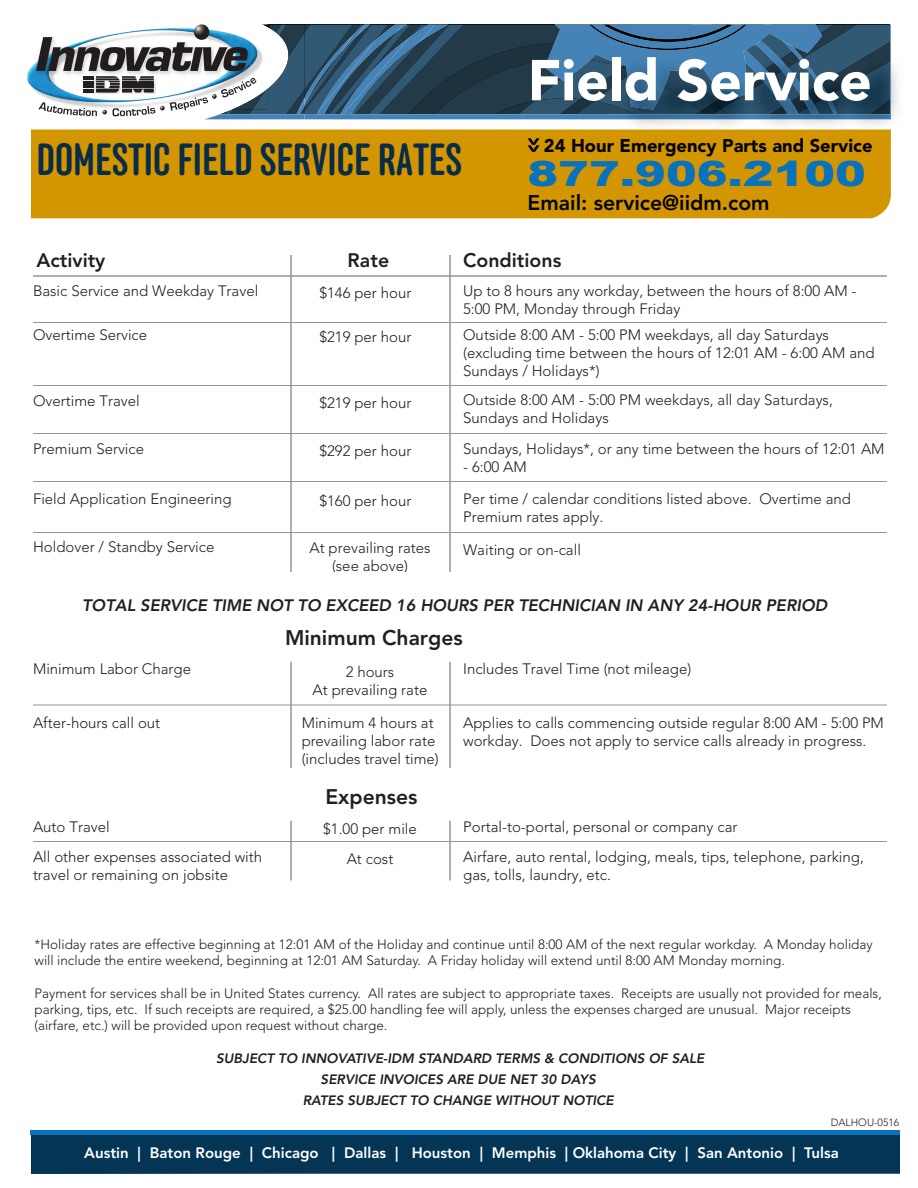
<style>
.page{position:relative;width:918px;height:1188px;background:#fff}
.page>*{position:absolute;margin:0;border:0;box-sizing:border-box;transform-origin:0 0}
.t1{font:900 57px "Avenir LT Std";color:#fff}
.t2{font:500 45px "Anchor";color:#082c49}
.t3{font:900 34.65px "Arial";color:#0872ba;scale:1.33 1}
.t4{font:800 21.15px "Avenir LT Std";color:#040503}
.t5{font:800 21px "Avenir LT Std";color:#231f20}
.t6{font:800 19.5px "Avenir LT Std";color:#231f20}
.t7{font:900 18.3px "Avenir LT Std";color:#040503}
.t8{font:italic 800 16.5px "Avenir LT Std";color:#231f20}
.t9{font:300 15px/18px "Avenir LT Std";color:#231f20}
.t10{font:800 15px "Avenir LT Std";color:#fff}
.t11{font:300 13.5px/16.2px "Avenir LT Std";color:#231f20}
.t12{font:italic 800 13.5px/21px "Avenir LT Std";color:#231f20;text-align:center}
.t13{font:300 10.5px "Avenir LT Std";color:#231f20}
</style>
<div class="page">
<div style="left:31px;top:1135px;width:869px;height:39px;background:#053555"></div>
<hr style="left:290px;top:255px;width:2px;height:625px;background:#939598">
<hr style="left:449px;top:255px;width:2px;height:625px;background:#939598">
<hr style="left:33px;top:275px;width:854px;height:2px;background:#939598">
<div style="left:27px;top:573px;width:855px;height:88px;background:#fff"></div>
<hr style="left:33px;top:322px;width:854px;height:1px;background:#939598">
<hr style="left:33px;top:385px;width:854px;height:1px;background:#939598">
<hr style="left:33px;top:433px;width:854px;height:1px;background:#939598">
<hr style="left:33px;top:481px;width:854px;height:1px;background:#939598">
<hr style="left:33px;top:532px;width:854px;height:1px;background:#939598">
<div style="left:39px;top:769px;width:855px;height:51px;background:#fff"></div>
<hr style="left:33px;top:705px;width:854px;height:1px;background:#939598">
<hr style="left:33px;top:841px;width:854px;height:1px;background:#939598">
<div style="left:31px;top:130px;width:860px;height:88px;background:#d49600"></div>
<hr style="left:31px;top:1131px;width:869px;height:4px;background:#0872ba">
<svg style="left:27px;top:24px;width:863px;height:128px"></svg>
<p class="t2" style="left:36px;top:134px;width:427px">DOMESTIC FIELD SERVICE RATES</p>
<p class="t1" style="left:528px;top:46px;width:346px">Field Service</p>
<p class="t7" style="left:544px;top:135px;width:330px">24 Hour Emergency Parts and Service</p>
<p class="t3" style="left:528px;top:149px;width:256px">877.906.2100</p>
<p class="t4" style="left:528px;top:190px;width:244px">Email: service@iidm.com</p>
<p class="t6" style="left:36px;top:249px;width:71px">Activity</p>
<p class="t6" style="left:348px;top:249px;width:43px">Rate</p>
<p class="t6" style="left:463px;top:249px;width:100px">Conditions</p>
<p class="t9" style="left:33px;top:282px;width:227px">Basic Service and Weekday Travel</p>
<p class="t9" style="left:33px;top:326px;width:116px">Overtime Service</p>
<p class="t9" style="left:463px;top:282px;width:395px">Up to 8 hours any workday, between the hours of 8:00 AM -<br>5:00 PM, Monday through Friday</p>
<p class="t9" style="left:463px;top:326px;width:413px">Outside 8:00 AM - 5:00 PM weekdays, all day Saturdays (excluding time between the hours of 12:01 AM - 6:00 AM and<br>Sundays / Holidays*)</p>
<p class="t9" style="left:463px;top:390px;width:371px">Outside 8:00 AM - 5:00 PM weekdays, all day Saturdays,<br>Sundays and Holidays</p>
<p class="t9" style="left:463px;top:440px;width:423px">Sundays, Holidays*, or any time between the hours of 12:01 AM</p>
<p class="t9" style="left:463px;top:451px;width:389px;line-height:31.5px">- 6:00 AM<br>Per time / calendar conditions listed above. Overtime and</p>
<p class="t9" style="left:463px;top:507px;width:142px">Premium rates apply.</p>
<p class="t9" style="left:463px;top:540px;width:119px">Waiting or on-call</p>
<p class="t9" style="left:319px;top:284px;width:94px">$146 per hour</p>
<p class="t9" style="left:319px;top:328px;width:94px">$219 per hour</p>
<p class="t9" style="left:33px;top:392px;width:108px">Overtime Travel</p>
<p class="t9" style="left:319px;top:394px;width:94px">$219 per hour</p>
<p class="t9" style="left:319px;top:442px;width:94px">$292 per hour</p>
<p class="t9" style="left:319px;top:492px;width:94px">$160 per hour</p>
<p class="t9" style="left:309px;top:539px;width:123px;text-align:center">At prevailing rates (see above)</p>
<p class="t9" style="left:33px;top:440px;width:113px">Premium Service</p>
<p class="t9" style="left:33px;top:489px;width:200px">Field Application Engineering</p>
<p class="t9" style="left:33px;top:537px;width:183px">Holdover / Standby Service</p>
<p class="t8" style="left:82px;top:595px;width:747px">TOTAL SERVICE TIME NOT TO EXCEED 16 HOURS PER TECHNICIAN IN ANY 24-HOUR PERIOD</p>
<p class="t5" style="left:285px;top:625px;width:179px">Minimum Charges</p>
<p class="t9" style="left:33px;top:660px;width:160px">Minimum Labor Charge</p>
<p class="t9" style="left:33px;top:714px;width:129px">After-hours call out</p>
<p class="t9" style="left:313px;top:662px;width:116px;text-align:center">2 hours<br>At prevailing rate</p>
<p class="t9" style="left:463px;top:660px;width:230px">Includes Travel Time (not mileage)</p>
<p class="t9" style="left:302px;top:714px;width:138px">Minimum 4 hours at prevailing labor rate (includes travel time)</p>
<p class="t9" style="left:463px;top:714px;width:422px">Applies to calls commencing outside regular 8:00 AM - 5:00 PM workday. Does not apply to service calls already in progress.</p>
<p class="t5" style="left:326px;top:784px;width:94px">Expenses</p>
<p class="t9" style="left:33px;top:811px;width:231px;line-height:30.2px">Auto Travel<br>All other expenses associated with</p>
<p class="t9" style="left:33px;top:866px;width:197px">travel or remaining on jobsite</p>
<p class="t9" style="left:323px;top:814px;width:95px;line-height:30.2px;text-align:center">$1.00 per mile<br>At cost</p>
<p class="t9" style="left:463px;top:811px;width:402px;line-height:30.2px">Portal-to-portal, personal or company car<br>Airfare, auto rental, lodging, meals, tips, telephone, parking,</p>
<p class="t9" style="left:463px;top:866px;width:149px">gas, tolls, laundry, etc.</p>
<p class="t11" style="left:34px;top:937px;width:840px">*Holiday rates are effective beginning at 12:01 AM of the Holiday and continue until 8:00 AM of the next regular workday. A Monday holiday will include the entire weekend, beginning at 12:01 AM Saturday. A Friday holiday will extend until 8:00 AM Monday morning.</p>
<p class="t11" style="left:34px;top:985px;width:849px">Payment for services shall be in United States currency. All rates are subject to appropriate taxes. Receipts are usually not provided for meals, parking, tips, etc. If such receipts are required, a $25.00 handling fee will apply, unless the expenses charged are unusual. Major receipts (airfare, etc.) will be provided upon request without charge.</p>
<p class="t12" style="left:216px;top:1048px;width:490px">SUBJECT TO INNOVATIVE-IDM STANDARD TERMS &amp; CONDITIONS OF SALE<br>SERVICE INVOICES ARE DUE NET 30 DAYS<br>RATES SUBJECT TO CHANGE WITHOUT NOTICE</p>
<p class="t13" style="left:831px;top:1116px;width:70px">DALHOU-0516</p>
<p class="t10" style="left:84px;top:1144px;width:756px">Austin | Baton Rouge | Chicago | Dallas | Houston | Memphis | Oklahoma City | San Antonio | Tulsa</p>
</div>
